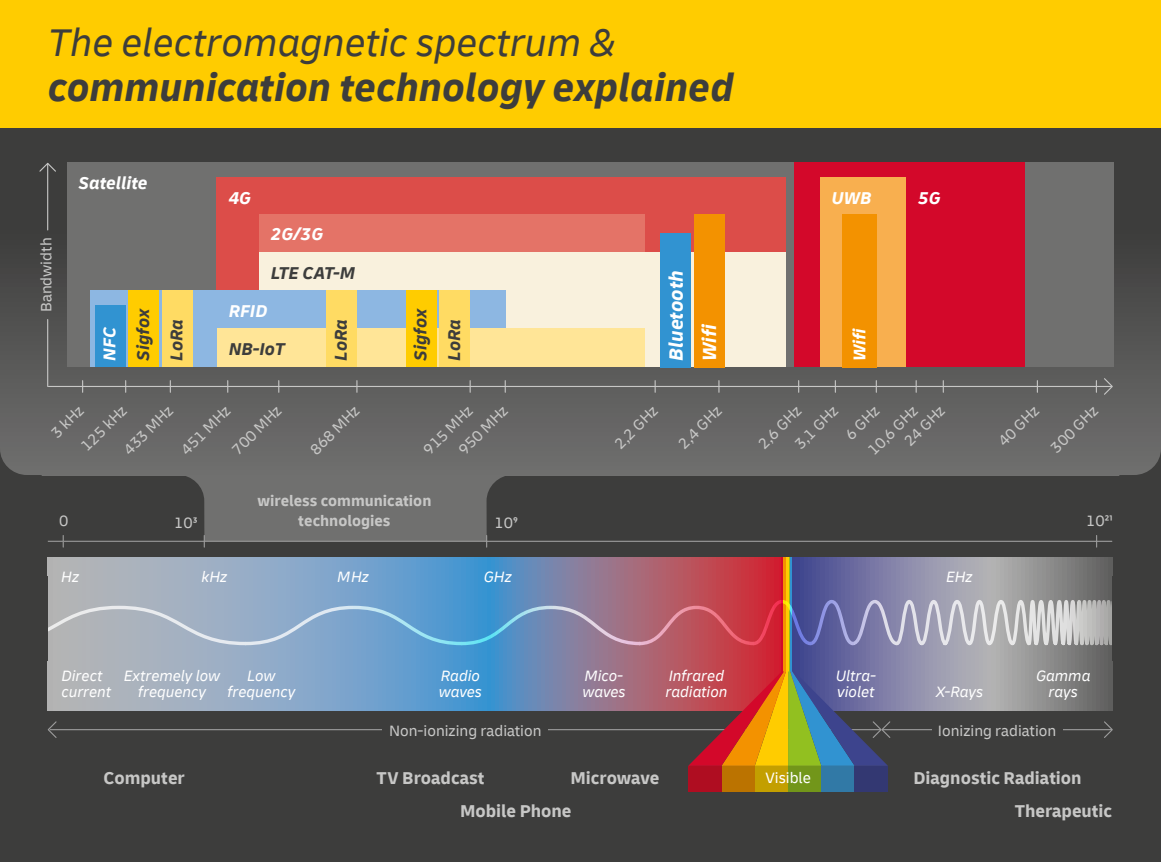
<style>
.page{position:relative;width:1161px;height:862px;background:#fff}
.page>*{position:absolute;margin:0;border:0;box-sizing:border-box;transform-origin:0 0}
.t1{font:italic 700 40.5px "Delivery";color:#3d3d3c}
.t2{font:italic 40.5px "Delivery";color:#3d3d3c}
.t3{font:italic 700 20.25px "Delivery";color:#fff}
.t4{font:700 18px "Delivery";color:#c7c7c6}
.t5{font:italic 700 18px "Delivery";color:#3d3d3c}
.t6{font:italic 700 18px "Delivery";color:#fff}
.t7{font:15.75px "Delivery";color:#c7c7c6}
.t8{font:italic 15.75px "Delivery";color:#fff}
.t9{font:700 15.75px "Delivery";color:#c7c7c6}
.t10{font:15.75px "Delivery";color:#fff}
</style>
<div class="page">
<div style="left:0;top:128px;width:1161px;height:733px;background:#3d3d3c"></div>
<div style="left:0;top:128px;width:1161px;height:347px;background:linear-gradient(to bottom,#343332,#6b6b6b)"></div>
<svg style="left:42px;top:474px;width:1077px;height:66px"></svg>
<svg style="left:48px;top:557px;width:1064px;height:153px;background:#8b8ea8"></svg>
<div style="left:0;top:0;width:1161px;height:128px;background:#fc0"></div>
<div style="left:67px;top:163px;width:1046px;height:204px;background:#70706f"></div>
<div style="left:217px;top:177px;width:569px;height:113px;background:#dc4d49"></div>
<div style="left:259px;top:214px;width:385px;height:38px;background:#e47367"></div>
<div style="left:259px;top:252px;width:527px;height:115px;background:#f9f1dd"></div>
<div style="left:90px;top:290px;width:416px;height:77px;background:#8db7e2"></div>
<div style="left:217px;top:328px;width:427px;height:39px;background:#ffe597"></div>
<div style="left:794px;top:163px;width:231px;height:204px;background:#d3082a"></div>
<div style="left:820px;top:177px;width:86px;height:190px;background:#f8af4f"></div>
<div style="left:95px;top:305px;width:30px;height:62px;background:#3193d1"></div>
<div style="left:129px;top:290px;width:30px;height:77px;background:#fc0"></div>
<div style="left:162px;top:290px;width:30px;height:77px;background:#ffdb63"></div>
<div style="left:406px;top:290px;width:30px;height:77px;background:#fc0"></div>
<div style="left:439px;top:290px;width:31px;height:77px;background:#ffdb63"></div>
<div style="left:326px;top:290px;width:31px;height:77px;background:#ffdb63"></div>
<div style="left:660px;top:233px;width:31px;height:134px;background:#3193d1"></div>
<div style="left:694px;top:214px;width:30px;height:153px;background:#f39200"></div>
<div style="left:842px;top:214px;width:34px;height:153px;background:#f39200"></div>
<hr style="left:50px;top:728px;width:830px;height:1px;background:#9d9d9d">
<hr style="left:788px;top:556px;width:2px;height:115px;background:#92c020">
<hr style="left:790px;top:556px;width:2px;height:115px;background:#3193d1">
<hr style="left:792px;top:556px;width:2px;height:115px;background:#3d448d">
<hr style="left:782px;top:556px;width:2px;height:115px;background:#d3082a">
<hr style="left:784px;top:556px;width:2px;height:115px;background:#f39200">
<hr style="left:786px;top:556px;width:2px;height:115px;background:#fc0">
<div style="left:788px;top:765px;width:33px;height:26px;background:#72961a"></div>
<div style="left:821px;top:765px;width:34px;height:26px;background:#3179a6"></div>
<div style="left:855px;top:765px;width:33px;height:26px;background:#333872"></div>
<div style="left:755px;top:765px;width:33px;height:26px;background:#c39f00"></div>
<div style="left:721px;top:765px;width:34px;height:26px;background:#bb7300"></div>
<div style="left:688px;top:765px;width:33px;height:26px;background:#af0d21"></div>
<svg style="left:48px;top:598px;width:1064px;height:48px;background:#9996ae"></svg>
<svg style="left:1103px;top:721px;width:10px;height:17px"></svg>
<svg style="left:47px;top:721px;width:11px;height:17px"></svg>
<svg style="left:688px;top:671px;width:203px;height:94px;background:#8c6654"></svg>
<hr style="left:883px;top:728px;width:228px;height:1px;background:#9d9d9d">
<div style="left:382px;top:717px;width:166px;height:24px;background:#3d3d3c"></div>
<div style="left:932px;top:717px;width:130px;height:24px;background:#3d3d3c"></div>
<hr style="left:48px;top:541px;width:1064px;height:1px;background:#909090">
<hr style="left:48px;top:540px;width:1064px;height:1px;background:#9d9d9d">
<hr style="left:48px;top:385px;width:1063px;height:2px;background:#c7c7c6">
<svg style="left:1103px;top:377px;width:11px;height:18px"></svg>
<svg style="left:654px;top:380px;width:2px;height:12px"></svg>
<svg style="left:915px;top:380px;width:2px;height:12px"></svg>
<svg style="left:0;top:448px;width:42px;height:28px"></svg>
<svg style="left:1119px;top:448px;width:42px;height:28px"></svg>
<hr style="left:47px;top:319px;width:1px;height:67px;background:#c7c7c6">
<svg style="left:38px;top:162px;width:19px;height:11px"></svg>
<hr style="left:47px;top:163px;width:1px;height:67px;background:#c7c7c6">
<p class="t2" style="left:48px;top:18px;width:569px">The electromagnetic spectrum &amp;</p>
<p class="t1" style="left:48px;top:62px;width:687px">communication technology explained</p>
<p class="t6" style="left:79px;top:172px;width:70px">Satellite</p>
<p class="t6" style="left:229px;top:186px;width:24px">4G</p>
<p class="t6" style="left:831px;top:186px;width:42px">UWB</p>
<p class="t6" style="left:918px;top:186px;width:24px">5G</p>
<p class="t7" style="left:37px;top:312px;width:76px;rotate:-90deg">Bandwidth</p>
<p class="t6" style="left:98px;top:360px;width:35px;rotate:-90deg">NFC</p>
<p class="t6" style="left:271px;top:223px;width:54px">2G/3G</p>
<p class="t5" style="left:271px;top:261px;width:86px">LTE CAT-M</p>
<p class="t6" style="left:229px;top:299px;width:40px">RFID</p>
<p class="t5" style="left:229px;top:337px;width:58px">NB-IoT</p>
<p class="t5" style="left:132px;top:360px;width:54px;rotate:-90deg">Sigfox</p>
<p class="t5" style="left:165px;top:360px;width:43px;rotate:-90deg">LoRa</p>
<p class="t5" style="left:330px;top:360px;width:43px;rotate:-90deg">LoRa</p>
<p class="t5" style="left:409px;top:360px;width:54px;rotate:-90deg">Sigfox</p>
<p class="t5" style="left:443px;top:360px;width:43px;rotate:-90deg">LoRa</p>
<p class="t3" style="left:663px;top:360px;width:92px;rotate:-90deg">Bluetooth</p>
<p class="t3" style="left:697px;top:361px;width:39px;rotate:-90deg">Wifi</p>
<p class="t6" style="left:848px;top:361px;width:34px;rotate:-90deg">Wifi</p>
<p class="t7" style="left:47px;top:428px;width:40px;rotate:-45deg">3 kHz</p>
<p class="t7" style="left:119px;top:445px;width:64px;rotate:-45deg">433 MHz</p>
<p class="t7" style="left:177px;top:445px;width:64px;rotate:-45deg">451 MHz</p>
<p class="t7" style="left:228px;top:445px;width:64px;rotate:-45deg">700 MHz</p>
<p class="t7" style="left:306px;top:445px;width:64px;rotate:-45deg">868 MHz</p>
<p class="t7" style="left:419px;top:445px;width:64px;rotate:-45deg">915 MHz</p>
<p class="t7" style="left:790px;top:439px;width:55px;rotate:-45deg">3,1 GHz</p>
<p class="t7" style="left:841px;top:430px;width:42px;rotate:-45deg">6 GHz</p>
<p class="t7" style="left:454px;top:445px;width:64px;rotate:-45deg">950 MHz</p>
<p class="t7" style="left:610px;top:439px;width:55px;rotate:-45deg">2,2 GHz</p>
<p class="t7" style="left:674px;top:439px;width:55px;rotate:-45deg">2,4 GHz</p>
<p class="t7" style="left:754px;top:439px;width:55px;rotate:-45deg">2,6 GHz</p>
<p class="t7" style="left:864px;top:445px;width:65px;rotate:-45deg">10,6 GHz</p>
<p class="t7" style="left:900px;top:436px;width:52px;rotate:-45deg">24 GHz</p>
<p class="t7" style="left:994px;top:436px;width:52px;rotate:-45deg">40 GHz</p>
<p class="t7" style="left:1046px;top:443px;width:61px;rotate:-45deg">300 GHz</p>
<p class="t7" style="left:77px;top:441px;width:59px;rotate:-45deg">125 kHz</p>
<p class="t9" style="left:257px;top:490px;width:176px">wireless communication</p>
<p class="t9" style="left:298px;top:510px;width:94px">technologies</p>
<p class="t7" style="left:59px;top:511px;width:11px">0</p>
<p class="t7" style="left:174px;top:513px;width:25px">103</p>
<p class="t7" style="left:495px;top:513px;width:25px">109</p>
<p class="t7" style="left:1086px;top:511px;width:28px">1021</p>
<p class="t8" style="left:61px;top:567px;width:19px">Hz</p>
<p class="t8" style="left:202px;top:567px;width:27px">kHz</p>
<p class="t8" style="left:337px;top:567px;width:33px">MHz</p>
<p class="t8" style="left:484px;top:567px;width:29px">GHz</p>
<p class="t8" style="left:946px;top:567px;width:28px">EHz</p>
<p class="t8" style="left:61px;top:665px;width:42px">Direct</p>
<p class="t8" style="left:61px;top:681px;width:51px">current</p>
<p class="t8" style="left:124px;top:665px;width:98px">Extremely low</p>
<p class="t8" style="left:138px;top:681px;width:70px">frequency</p>
<p class="t8" style="left:247px;top:665px;width:30px">Low</p>
<p class="t8" style="left:227px;top:681px;width:70px">frequency</p>
<p class="t8" style="left:441px;top:665px;width:41px">Radio</p>
<p class="t8" style="left:439px;top:681px;width:45px">waves</p>
<p class="t8" style="left:585px;top:665px;width:40px">Mico-</p>
<p class="t8" style="left:582px;top:681px;width:45px">waves</p>
<p class="t8" style="left:669px;top:665px;width:57px">Infrared</p>
<p class="t8" style="left:665px;top:681px;width:64px">radiation</p>
<p class="t8" style="left:836px;top:665px;width:42px">Ultra-</p>
<p class="t8" style="left:837px;top:681px;width:39px">violet</p>
<p class="t8" style="left:936px;top:681px;width:49px">X-Rays</p>
<p class="t8" style="left:1036px;top:665px;width:56px">Gamma</p>
<p class="t8" style="left:1048px;top:681px;width:31px">rays</p>
<p class="t7" style="left:389px;top:720px;width:154px">Non-ionizing radiation</p>
<p class="t7" style="left:938px;top:720px;width:120px">Ionizing radiation</p>
<p class="t4" style="left:103px;top:765px;width:83px">Computer</p>
<p class="t4" style="left:377px;top:765px;width:109px">TV Broadcast</p>
<p class="t4" style="left:570px;top:765px;width:90px">Microwave</p>
<p class="t10" style="left:765px;top:767px;width:47px">Visible</p>
<p class="t4" style="left:913px;top:765px;width:170px">Diagnostic Radiation</p>
<p class="t4" style="left:460px;top:799px;width:113px">Mobile Phone</p>
<p class="t4" style="left:1015px;top:799px;width:99px">Therapeutic</p>
</div>
